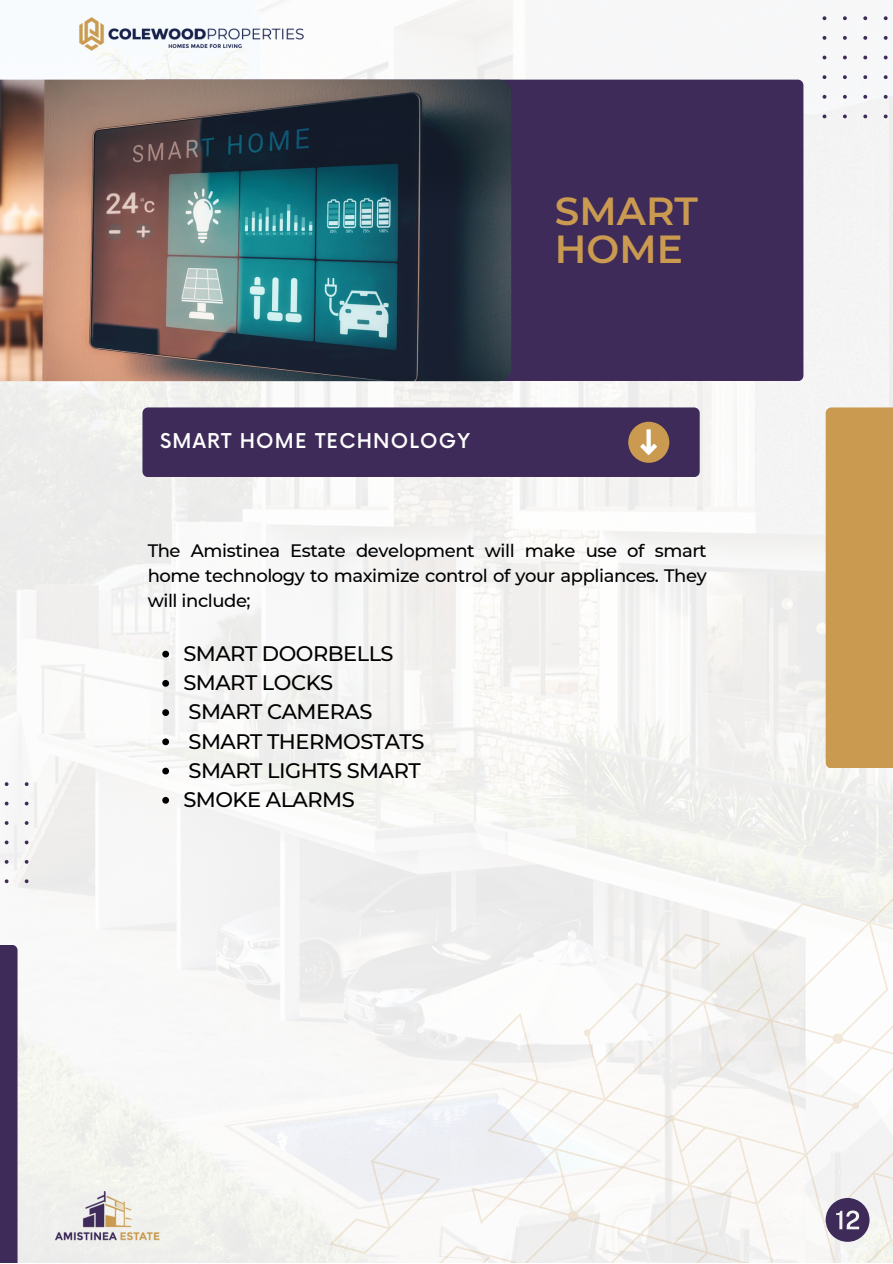
<style>
.page{position:relative;width:893px;height:1264px;background:#fff}
.page>*{position:absolute;margin:0;border:0;box-sizing:border-box;transform-origin:0 0}
.t1{font:600 39px "Montserrat";color:#ca9a50}
.t2{font:500 21px "Montserrat";letter-spacing:-.025em;color:#000}
.t3{font:500 19.95px "Now";letter-spacing:.06em;color:#fff}
.t4{font:500 18px/24.8px "Montserrat";letter-spacing:-.025em;color:#000;text-align:justify}
</style>
<div class="page">
<img style="left:0;top:0;width:892px;height:1262px">
<svg style="left:822px;top:16px;width:70px;height:102px"></svg>
<div style="left:141px;top:80px;width:662px;height:301px;background:#3e2b59;border-radius:6px"></div>
<div style="left:142px;top:407px;width:557px;height:70px;background:#3e2b59"></div>
<div style="left:825px;top:407px;width:67px;height:361px;background:#ca9a50"></div>
<svg style="left:0;top:782px;width:29px;height:101px"></svg>
<img style="left:0;top:80px;width:511px;height:301px">
<div style="left:0;top:944px;width:18px;height:318px;background:#3e2b59"></div>
<svg style="left:162px;top:650px;width:7px;height:7px"></svg>
<svg style="left:162px;top:680px;width:7px;height:6px"></svg>
<svg style="left:162px;top:709px;width:7px;height:7px"></svg>
<svg style="left:162px;top:738px;width:7px;height:7px"></svg>
<svg style="left:162px;top:767px;width:7px;height:7px"></svg>
<svg style="left:162px;top:797px;width:7px;height:6px"></svg>
<img style="left:55px;top:0;width:267px;height:89px">
<img style="left:55px;top:1191px;width:105px;height:51px">
<svg style="left:330px;top:862px;width:562px;height:400px"></svg>
<p class="t3" style="left:160px;top:430px;width:311px">SMART HOME TECHNOLOGY</p>
<p class="t1" style="left:555px;top:187px;width:145px">SMART</p>
<p class="t1" style="left:555px;top:225px;width:129px">HOME</p>
<p class="t4" style="left:148px;top:538px;width:560px">The Amistinea Estate development will make use of smart home technology to maximize control of your appliances. They will include;</p>
<p class="t2" style="left:183px;top:640px;width:212px">SMART DOORBELLS</p>
<p class="t2" style="left:183px;top:669px;width:151px">SMART LOCKS</p>
<p class="t2" style="left:188px;top:699px;width:185px">SMART CAMERAS</p>
<p class="t2" style="left:188px;top:728px;width:237px">SMART THERMOSTATS</p>
<p class="t2" style="left:188px;top:757px;width:234px">SMART LIGHTS SMART</p>
<p class="t2" style="left:183px;top:786px;width:173px">SMOKE ALARMS</p>
</div>
